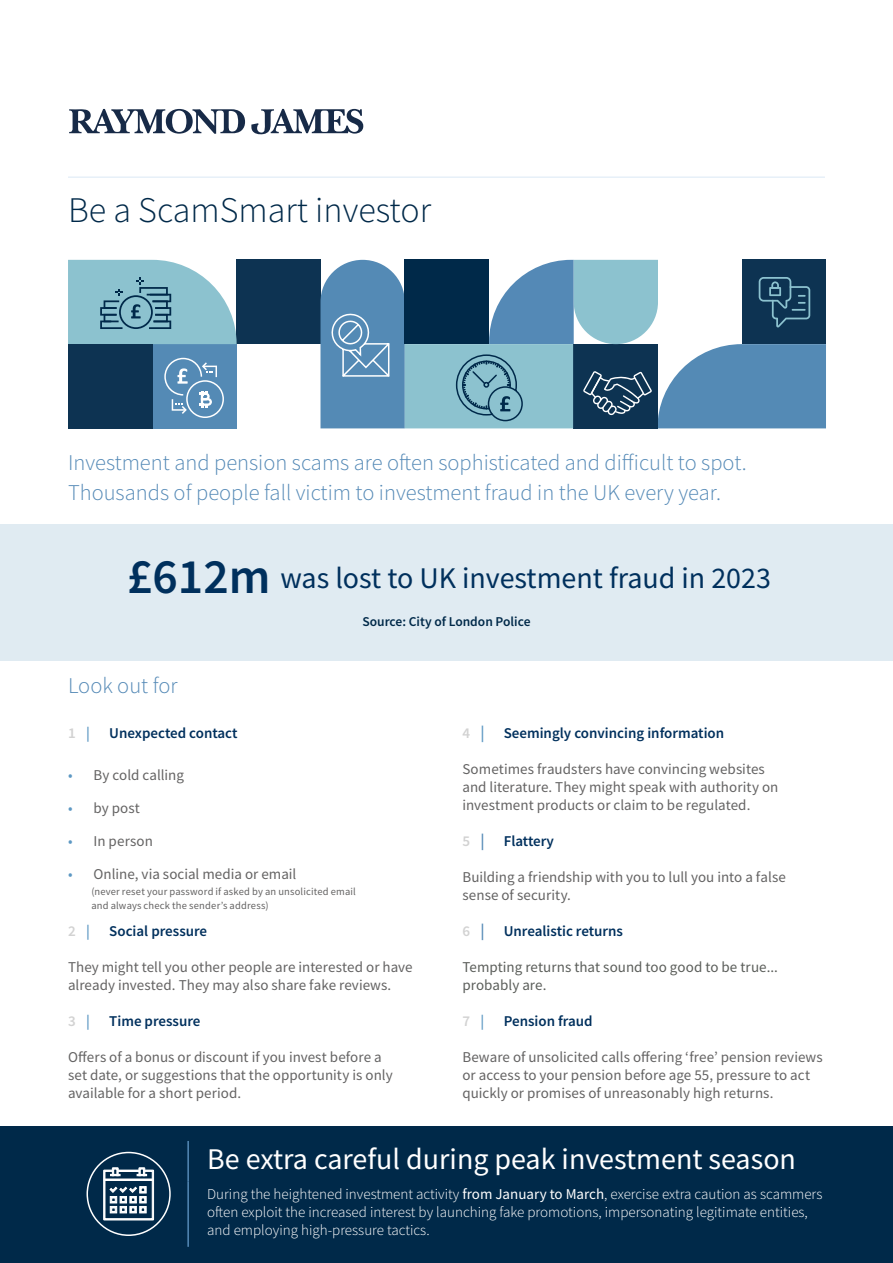
<style>
.page{position:relative;width:893px;height:1263px;background:#fff}
.page>*{position:absolute;margin:0;border:0;box-sizing:border-box;transform-origin:0 0}
.t1{font:300 36px "Source Sans Pro";color:#002949}
.t2{font:30px "Source Sans Pro";color:#fff}
.t3{font:30px "Source Sans Pro";color:#00305d}
.t4{font:300 22.5px/30px "Source Sans Pro";color:#5489b6}
.t5{font:15px/18px "Source Sans Pro";letter-spacing:.005em;color:#646363}
.t6{font:300 15px/18px "Source Sans Pro";color:#fff}
.t7{font:600 15px "Source Sans Pro";color:#00305d}
.t8{font:15px/18px "Source Sans Pro";letter-spacing:.005em;color:#5b5e5a}
.t9{font:600 15px "Source Sans Pro";color:#d2d2d2}
.t10{font:600 13.5px "Source Sans Pro";color:#002949}
.t11{font:10.5px/13.5px "Source Sans Pro";letter-spacing:.015em;color:#646363}
.s1{font-weight:600;font-size:49.5px}
.s2{color:#5d98c3}
.s3{color:#d2d2d2}
.s4{font-size:16.5px;color:#5d98c3}
.s5{font-size:16.5px;color:#5489b6}
.s6{font-weight:400}
</style>
<div class="page">
<hr style="left:68px;top:176px;width:757px;height:2px;background:#e6eff8">
<svg style="left:69px;top:109px;width:176px;height:25px"></svg>
<svg style="left:251px;top:109px;width:112px;height:26px"></svg>
<div style="left:152px;top:344px;width:85px;height:84px;background:#548ab5"></div>
<div style="left:237px;top:260px;width:84px;height:84px;background:#0d3352"></div>
<div style="left:68px;top:344px;width:84px;height:84px;background:#0d3352"></div>
<svg style="left:164px;top:358px;width:60px;height:60px"></svg>
<svg style="left:68px;top:260px;width:169px;height:84px;background:#8ebecb"></svg>
<svg style="left:320px;top:259px;width:506px;height:169px;background:#6892ad"></svg>
<div style="left:0;top:1127px;width:893px;height:136px;background:#002949"></div>
<hr style="left:187px;top:1141px;width:2px;height:41px;background:#5489b6">
<hr style="left:187px;top:1182px;width:2px;height:65px;background:#5489b6">
<div style="left:87px;top:1152px;width:84px;height:84px;border:2px solid #fff;border-radius:50%"></div>
<svg style="left:103px;top:1167px;width:51px;height:53px"></svg>
<div style="left:0;top:524px;width:893px;height:136px;background:#e0ebf2"></div>
<h1 class="t1" style="left:68px;top:187px;width:365px">Be a ScamSmart investor</h1>
<h3 class="t4" style="left:68px;top:447px;width:680px">Investment and pension scams are often sophisticated and difficult to spot.<br>Thousands of people fall victim to investment fraud in the UK every year.</h3>
<h2 class="t3" style="left:127px;top:559px;width:645px"><span class="s1">£612m</span> was lost to UK investment fraud in 2023</h2>
<p class="t10" style="left:362px;top:612px;width:170px">Source: City of London Police</p>
<h3 class="t4" style="left:68px;top:670px;width:111px">Look out for</h3>
<p class="t9" style="left:68px;top:723px;width:23px">1 <span class="s2">|</span></p>
<p class="t7" style="left:109px;top:723px;width:130px">Unexpected contact</p>
<p class="t5" style="left:68px;top:766px;width:117px"><span class="s2">•</span> By cold calling</p>
<p class="t5" style="left:68px;top:799px;width:74px"><span class="s2">•</span> by post</p>
<p class="t5" style="left:68px;top:832px;width:86px"><span class="s2">•</span> In person</p>
<p class="t5" style="left:68px;top:865px;width:230px"><span class="s2">•</span> Online, via social media or email</p>
<p class="t11" style="left:91px;top:885px;width:266px">(never reset your password if asked by an unsolicited email and always check the sender’s address)</p>
<p class="t9" style="left:68px;top:921px;width:23px">2 <span class="s2">|</span></p>
<p class="t7" style="left:109px;top:921px;width:99px">Social pressure</p>
<p class="t5" style="left:68px;top:958px;width:346px">They might tell you other people are interested or have already invested. They may also share fake reviews.</p>
<p class="t9" style="left:68px;top:1011px;width:23px">3 <span class="s2">|</span></p>
<p class="t7" style="left:109px;top:1011px;width:93px">Time pressure</p>
<p class="t5" style="left:68px;top:1048px;width:326px">Offers of a bonus or discount if you invest before a set date, or suggestions that the opportunity is only available for a short period.</p>
<p class="t7" style="left:462px;top:723px;width:263px"><span class="s3">4</span> <span class="s4">|</span> Seemingly convincing information</p>
<p class="t5" style="left:462px;top:760px;width:318px">Sometimes fraudsters have convincing websites and literature. They might speak with authority on investment products or claim to be regulated.</p>
<p class="t7" style="left:462px;top:831px;width:93px"><span class="s3">5</span> <span class="s5">|</span> Flattery</p>
<p class="t5" style="left:462px;top:868px;width:325px">Building a friendship with you to lull you into a false sense of security.</p>
<p class="t7" style="left:462px;top:921px;width:162px"><span class="s3">6</span> <span class="s5">|</span> Unrealistic returns</p>
<p class="t8" style="left:462px;top:958px;width:317px">Tempting returns that sound too good to be true... probably are.</p>
<p class="t9" style="left:462px;top:1011px;width:23px">7 <span class="s2">|</span></p>
<p class="t7" style="left:504px;top:1011px;width:90px">Pension fraud</p>
<p class="t5" style="left:462px;top:1048px;width:362px">Beware of unsolicited calls offering ‘free’ pension reviews or access to your pension before age 55, pressure to act quickly or promises of unreasonably high returns.</p>
<h2 class="t2" style="left:207px;top:1140px;width:590px">Be extra careful during peak investment season</h2>
<p class="t6" style="left:207px;top:1185px;width:617px">During the heightened investment activity <span class="s6">from January to March</span>, exercise extra caution as scammers often exploit the increased interest by launching fake promotions, impersonating legitimate entities, and employing high-pressure tactics.</p>
</div>
